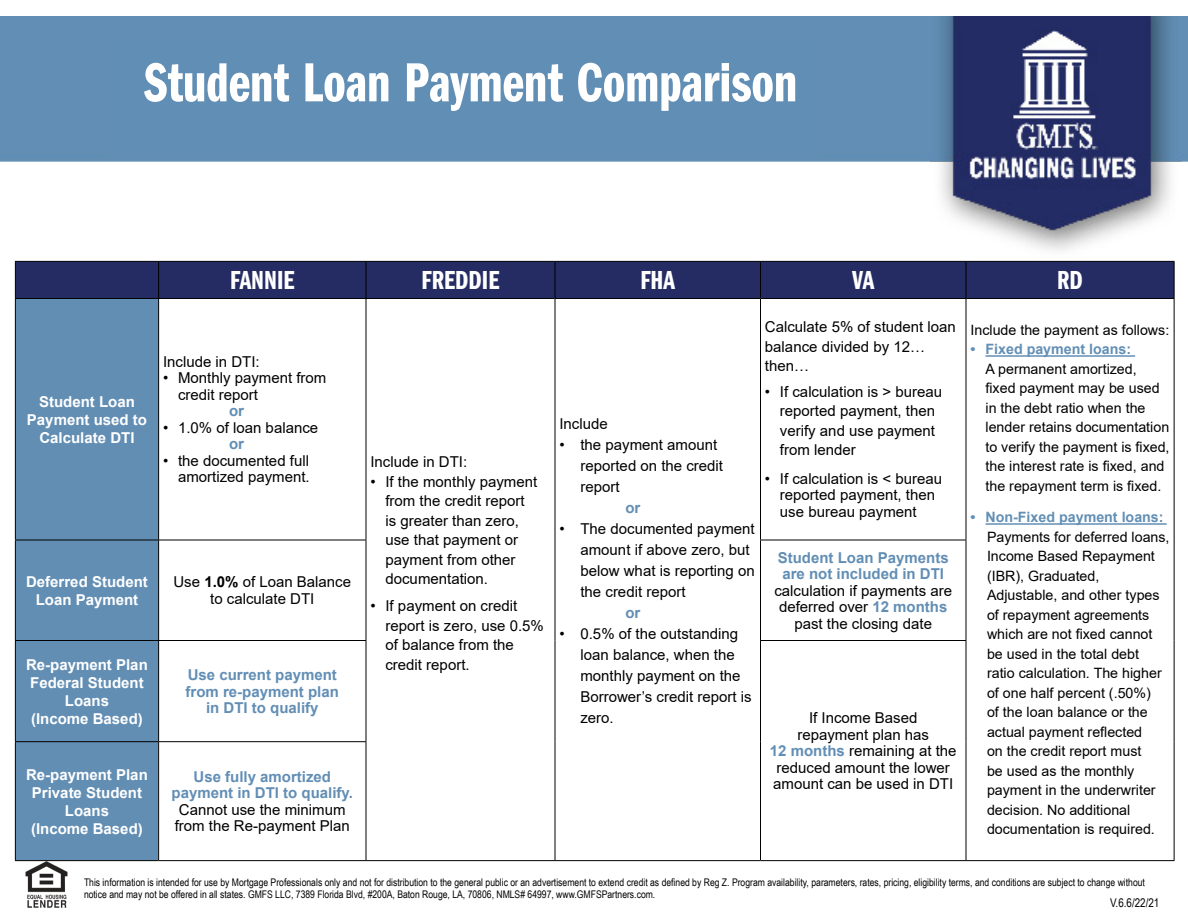
<style>
.page{position:relative;width:1188px;height:918px;background:#fff}
.page>*{position:absolute;margin:0;border:0;box-sizing:border-box;transform-origin:0 0}
.t1{font:57px "Franklin Gothic URW Com Dem";color:#fff}
.t2{font:27px "Franklin Gothic URW Com Dem";color:#fff}
.t3{font:15px/19.5px "Arial";color:#000}
.t4{font:700 15px/18px "Arial";color:#fff;text-align:center}
.t5{font:700 15px/16.5px "Arial";color:#628eb5;text-align:center}
.t6{font:14.25px/19.5px "Arial";color:#000}
.t7{font:700 14.25px "Arial";color:#628fb5}
.t8{font:12px "Arial Narrow";color:#000}
.t9{font:10.5px/12.6px "Arial Narrow";color:#000}
.s1{font-weight:700}
.s2{font-weight:700;color:#628eb5}
</style>
<div class="page">
<img style="left:0;top:17px;width:1188px;height:261px">
<div style="left:16px;top:262px;width:1158px;height:36px;background:#252c63"></div>
<div style="left:16px;top:299px;width:142px;height:561px;background:#628eb4"></div>
<svg style="left:761px;top:299px;width:205px;height:561px"></svg>
<hr style="left:15px;top:261px;width:144px;height:1px;background:#000">
<hr style="left:15px;top:262px;width:1px;height:36px;background:#000">
<hr style="left:159px;top:261px;width:207px;height:1px;background:#000">
<hr style="left:158px;top:262px;width:1px;height:36px;background:#000">
<hr style="left:366px;top:261px;width:189px;height:1px;background:#000">
<hr style="left:366px;top:262px;width:1px;height:36px;background:#000">
<hr style="left:966px;top:261px;width:208px;height:1px;background:#000">
<hr style="left:1174px;top:262px;width:1px;height:36px;background:#000">
<hr style="left:159px;top:298px;width:207px;height:1px;background:#000">
<hr style="left:366px;top:298px;width:189px;height:1px;background:#000">
<hr style="left:366px;top:299px;width:1px;height:241px;background:#000">
<hr style="left:966px;top:298px;width:208px;height:1px;background:#000">
<hr style="left:1174px;top:299px;width:1px;height:241px;background:#000">
<hr style="left:159px;top:540px;width:207px;height:1px;background:#000">
<hr style="left:366px;top:540px;width:1px;height:100px;background:#000">
<hr style="left:760px;top:540px;width:1px;height:100px;background:#000">
<hr style="left:966px;top:540px;width:1px;height:100px;background:#000">
<hr style="left:1174px;top:540px;width:1px;height:100px;background:#000">
<hr style="left:15px;top:641px;width:1px;height:100px;background:#000">
<hr style="left:159px;top:640px;width:207px;height:1px;background:#000">
<hr style="left:158px;top:641px;width:1px;height:100px;background:#000">
<hr style="left:366px;top:641px;width:1px;height:100px;background:#000">
<hr style="left:760px;top:640px;width:206px;height:1px;background:#000">
<hr style="left:760px;top:641px;width:1px;height:101px;background:#000">
<hr style="left:966px;top:641px;width:1px;height:101px;background:#000">
<hr style="left:1174px;top:641px;width:1px;height:101px;background:#000">
<hr style="left:15px;top:741px;width:144px;height:1px;background:#000">
<hr style="left:15px;top:742px;width:1px;height:118px;background:#000">
<hr style="left:760px;top:742px;width:1px;height:118px;background:#000">
<hr style="left:966px;top:742px;width:1px;height:118px;background:#000">
<hr style="left:1174px;top:742px;width:1px;height:118px;background:#000">
<hr style="left:15px;top:860px;width:144px;height:1px;background:#000">
<hr style="left:366px;top:860px;width:189px;height:1px;background:#000">
<hr style="left:555px;top:860px;width:205px;height:1px;background:#000">
<hr style="left:760px;top:860px;width:206px;height:1px;background:#000">
<hr style="left:966px;top:860px;width:208px;height:1px;background:#000">
<hr style="left:555px;top:261px;width:205px;height:1px;background:#000">
<hr style="left:555px;top:262px;width:1px;height:36px;background:#000">
<hr style="left:760px;top:261px;width:206px;height:1px;background:#000">
<hr style="left:760px;top:262px;width:1px;height:36px;background:#000">
<hr style="left:966px;top:262px;width:1px;height:36px;background:#000">
<hr style="left:555px;top:298px;width:205px;height:1px;background:#000">
<hr style="left:555px;top:299px;width:1px;height:241px;background:#000">
<hr style="left:760px;top:298px;width:206px;height:1px;background:#000">
<hr style="left:760px;top:299px;width:1px;height:241px;background:#000">
<hr style="left:966px;top:299px;width:1px;height:241px;background:#000">
<hr style="left:555px;top:540px;width:1px;height:100px;background:#000">
<hr style="left:760px;top:540px;width:206px;height:1px;background:#000">
<hr style="left:555px;top:641px;width:1px;height:101px;background:#000">
<hr style="left:555px;top:742px;width:1px;height:118px;background:#000">
<hr style="left:158px;top:742px;width:1px;height:118px;background:#000">
<hr style="left:159px;top:741px;width:207px;height:1px;background:#000">
<hr style="left:366px;top:742px;width:1px;height:118px;background:#000">
<hr style="left:159px;top:860px;width:207px;height:1px;background:#000">
<hr style="left:15px;top:298px;width:144px;height:1px;background:#000">
<hr style="left:15px;top:299px;width:1px;height:241px;background:#000">
<hr style="left:158px;top:299px;width:1px;height:241px;background:#000">
<hr style="left:15px;top:540px;width:144px;height:1px;background:#000">
<hr style="left:15px;top:540px;width:1px;height:100px;background:#000">
<hr style="left:158px;top:540px;width:1px;height:100px;background:#000">
<hr style="left:15px;top:640px;width:144px;height:1px;background:#000">
<hr style="left:986px;top:355px;width:149px;height:2px;background:#628fb5">
<hr style="left:986px;top:523px;width:181px;height:2px;background:#628fb5">
<img style="left:24px;top:861px;width:45px;height:47px">
<div style="left:105px;top:35px;width:714px;height:123px;background:#618eb5"></div>
<h1 class="t1" style="left:144px;top:43px;width:655px">Student Loan Payment Comparison</h1>
<h2 class="t2" style="left:230px;top:261px;width:66px">FANNIE</h2>
<h2 class="t2" style="left:422px;top:261px;width:79px">FREDDIE</h2>
<h2 class="t2" style="left:640px;top:261px;width:36px">FHA</h2>
<h2 class="t2" style="left:852px;top:261px;width:24px">VA</h2>
<h2 class="t2" style="left:1057px;top:261px;width:27px">RD</h2>
<p class="t3" style="left:163px;top:352px;width:98px">Include in DTI:</p>
<p class="t3" style="left:178px;top:370px;width:150px;line-height:16.5px;text-indent:-15px">• Monthly payment from credit report</p>
<p class="t5" style="left:229px;top:403px;width:17px">or</p>
<p class="t3" style="left:163px;top:418px;width:157px">• 1.0% of loan balance</p>
<p class="t5" style="left:229px;top:436px;width:17px">or</p>
<p class="t3" style="left:163px;top:452px;width:148px;line-height:16.5px;text-align:right">• the documented full amortized payment.</p>
<p class="t3" style="left:370px;top:452px;width:98px">Include in DTI:</p>
<p class="t4" style="left:27px;top:393px;width:122px">Student Loan<br>Payment used to<br>Calculate DTI</p>
<p class="t3" style="left:385px;top:472px;width:153px;text-indent:-15px">• If the monthly payment from the credit report is greater than zero, use that payment or payment from other documentation.</p>
<p class="t3" style="left:385px;top:596px;width:160px;text-indent:-15px">• If payment on credit report is zero, use 0.5% of balance from the credit report.</p>
<p class="t4" style="left:26px;top:573px;width:123px">Deferred Student<br>Loan Payment</p>
<p class="t3" style="left:174px;top:574px;width:179px;line-height:16.5px;text-align:center">Use <span class="s1">1.0%</span> of Loan Balance to calculate DTI</p>
<p class="t4" style="left:26px;top:655px;width:123px">Re-payment Plan<br>Federal Student<br>Loans<br>(Income Based)</p>
<p class="t5" style="left:186px;top:667px;width:155px">Use current payment from re-payment plan in DTI to qualify</p>
<p class="t4" style="left:26px;top:766px;width:123px">Re-payment Plan<br>Private Student<br>Loans<br>(Income Based)</p>
<p class="t5" style="left:172px;top:769px;width:183px">Use fully amortized payment in DTI to qualify.</p>
<p class="t3" style="left:175px;top:801px;width:177px;line-height:16.5px">Cannot use the minimum from the Re-payment Plan</p>
<p class="t3" style="left:559px;top:414px;width:50px">Include</p>
<p class="t3" style="left:580px;top:434px;width:144px;line-height:21px;text-indent:-21px">• the payment amount reported on the credit report</p>
<p class="t5" style="left:625px;top:500px;width:16px">or</p>
<p class="t3" style="left:580px;top:518px;width:176px;line-height:21px;text-indent:-21px">• The documented payment amount if above zero, but below what is reporting on the credit report</p>
<p class="t5" style="left:625px;top:605px;width:16px">or</p>
<p class="t3" style="left:580px;top:623px;width:173px;line-height:21px;text-indent:-21px">• 0.5% of the outstanding loan balance, when the monthly payment on the<br>Borrower’s credit report is zero.</p>
<p class="t3" style="left:765px;top:317px;width:192px">Calculate 5% of student loan balance divided by 12… then…</p>
<p class="t3" style="left:780px;top:382px;width:164px;text-indent:-15px">• If calculation is &gt; bureau reported payment, then verify and use payment from lender</p>
<p class="t3" style="left:780px;top:470px;width:164px;line-height:16.5px;text-indent:-15px">• If calculation is &lt; bureau reported payment, then use bureau payment</p>
<p class="t5" style="left:778px;top:549px;width:172px">Student Loan Payments are not included in DTI</p>
<p class="t3" style="left:774px;top:582px;width:179px;line-height:16.5px;text-align:center">calculation if payments are deferred over <span class="s2">12 months </span>past the closing date</p>
<p class="t3" style="left:770px;top:709px;width:188px;line-height:16.5px;text-align:center">If Income Based<br>repayment plan has<br><span class="s2">12 months</span> remaining at the reduced amount the lower amount can be used in DTI</p>
<p class="t6" style="left:970px;top:320px;width:200px">Include the payment as follows:</p>
<p class="t7" style="left:970px;top:339px;width:162px">• Fixed payment loans:</p>
<p class="t6" style="left:986px;top:359px;width:186px">A permanent amortized, fixed payment may be used in the debt ratio when the lender retains documentation to verify the payment is fixed, the interest rate is fixed, and the repayment term is fixed.</p>
<p class="t7" style="left:970px;top:507px;width:195px">• Non-Fixed payment loans:</p>
<p class="t6" style="left:987px;top:527px;width:184px">Payments for deferred loans,<br>Income Based Repayment (IBR), Graduated,<br>Adjustable, and other types of repayment agreements which are not fixed cannot be used in the total debt ratio calculation. The higher of one half percent (.50%)<br>of the loan balance or the actual payment reflected<br>on the credit report must<br>be used as the monthly payment in the underwriter decision. No additional documentation is required.</p>
<p class="t9" style="left:84px;top:876px;width:1062px">This information is intended for use by Mortgage Professionals only and not for distribution to the general public or an advertisement to extend credit as defined by Reg Z. Program availability, parameters, rates, pricing, eligibility terms, and conditions are subject to change without notice and may not be offered in all states. GMFS LLC, 7389 Florida Blvd, #200A, Baton Rouge, LA, 70806, NMLS# 64997, www.GMFSPartners.com.</p>
<p class="t8" style="left:1110px;top:894px;width:51px">V.6.6/22/21</p>
</div>
